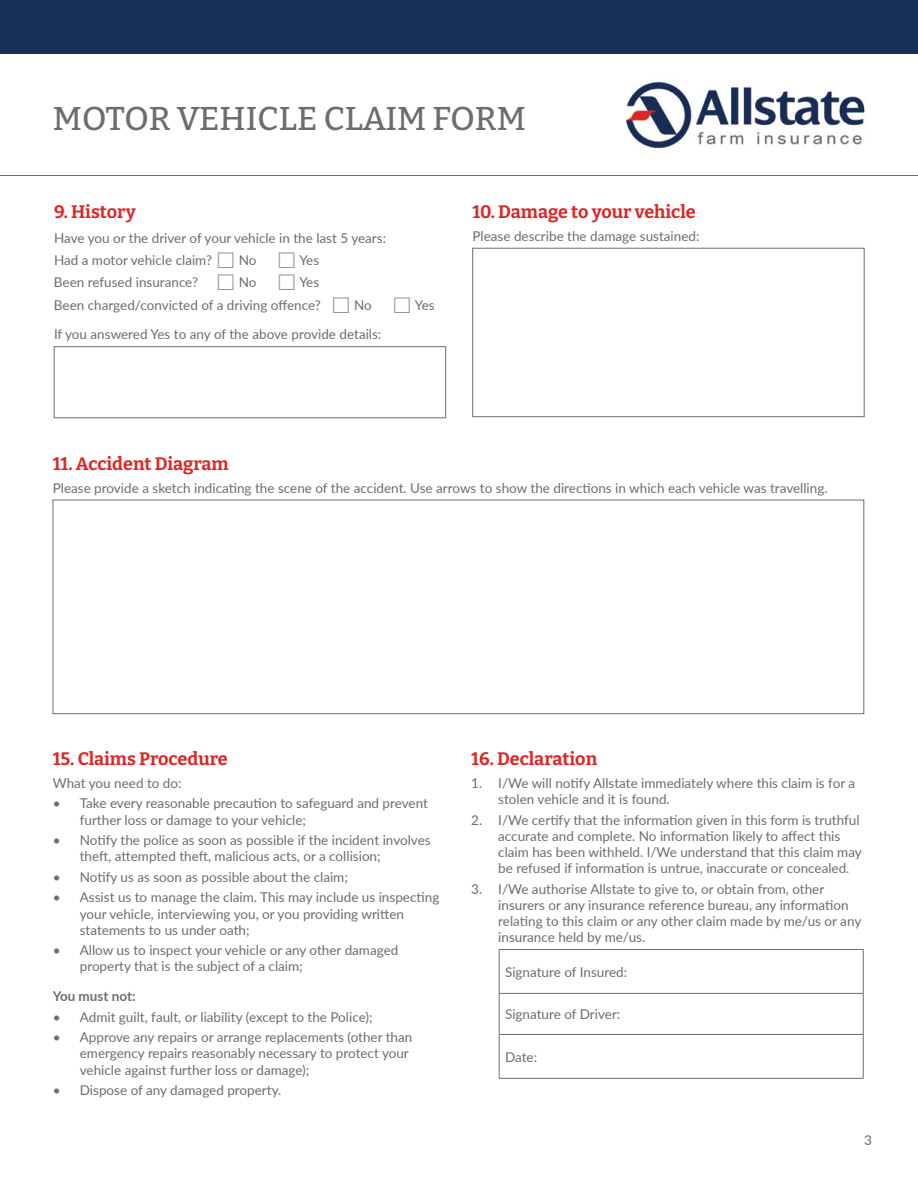
<style>
.page{position:relative;width:918px;height:1188px;background:#fff}
.page>*{position:absolute;margin:0;border:0;box-sizing:border-box;transform-origin:0 0}
.t1{font:100 33px "Bitter";color:#6c6d6d}
.t2{font:100 18px "Bitter";color:#dc2726}
.t3{font:13.5px/16.2px "Lato";color:#6c6d6d}
.t4{font:700 13.5px "Lato";color:#6c6d6d}
</style>
<div class="page">
<img style="left:626px;top:81px;width:239px;height:68px">
<div style="left:0;top:0;width:918px;height:54px;background:#172e56"></div>
<hr style="left:0;top:175px;width:918px;height:1px;background:#6c6d6d">
<div style="left:54px;top:346px;width:392px;height:72px;border:1px solid #6c6d6d"></div>
<div style="left:473px;top:248px;width:391px;height:169px;border:1px solid #6c6d6d"></div>
<div style="left:53px;top:500px;width:811px;height:214px;border:1px solid #6c6d6d"></div>
<hr style="left:499px;top:949px;width:364px;height:1px;background:#6c6d6d">
<hr style="left:499px;top:950px;width:1px;height:43px;background:#6c6d6d">
<hr style="left:863px;top:950px;width:1px;height:43px;background:#6c6d6d">
<hr style="left:499px;top:993px;width:364px;height:1px;background:#6c6d6d">
<hr style="left:499px;top:994px;width:1px;height:40px;background:#6c6d6d">
<hr style="left:863px;top:994px;width:1px;height:40px;background:#6c6d6d">
<hr style="left:499px;top:1034px;width:364px;height:1px;background:#6c6d6d">
<hr style="left:499px;top:1035px;width:1px;height:43px;background:#6c6d6d">
<hr style="left:863px;top:1035px;width:1px;height:43px;background:#6c6d6d">
<hr style="left:499px;top:1078px;width:364px;height:1px;background:#6c6d6d">
<h1 class="t1" style="left:53px;top:105px;width:475px">MOTOR VEHICLE CLAIM FORM</h1>
<h2 class="t2" style="left:54px;top:202px;width:83px">9. History</h2>
<p class="t3" style="left:54px;top:226px;width:334px;line-height:22.4px">Have you or the driver of your vehicle in the last 5 years:<br>Had a motor vehicle claim?</p>
<p class="t3" style="left:239px;top:252px;width:19px">No</p>
<p class="t3" style="left:299px;top:252px;width:21px">Yes</p>
<p class="t3" style="left:54px;top:274px;width:146px">Been refused insurance?</p>
<p class="t3" style="left:239px;top:274px;width:19px">No</p>
<p class="t3" style="left:54px;top:272px;width:268px;line-height:22.4px;text-align:right">Yes<br>Been charged/convicted of a driving offence?</p>
<p class="t3" style="left:354px;top:296px;width:19px">No</p>
<p class="t3" style="left:415px;top:297px;width:21px">Yes</p>
<p class="t3" style="left:54px;top:326px;width:329px">If you answered Yes to any of the above provide details:</p>
<h2 class="t2" style="left:472px;top:202px;width:225px">10. Damage to your vehicle</h2>
<p class="t3" style="left:472px;top:227px;width:228px">Please describe the damage sustained:</p>
<h2 class="t2" style="left:53px;top:454px;width:177px">11. Accident Diagram</h2>
<p class="t3" style="left:53px;top:479px;width:776px">Please provide a sketch indicating the scene of the accident. Use arrows to show the directions in which each vehicle was travelling.</p>
<h2 class="t2" style="left:53px;top:749px;width:176px">15. Claims Procedure</h2>
<p class="t3" style="left:53px;top:774px;width:130px">What you need to do:</p>
<p class="t3" style="left:80px;top:796px;width:350px;text-indent:-27px">• Take every reasonable precaution to safeguard and prevent further loss or damage to your vehicle;</p>
<p class="t3" style="left:80px;top:832px;width:352px;text-indent:-27px">• Notify the police as soon as possible if the incident involves theft, attempted theft, malicious acts, or a collision;</p>
<p class="t3" style="left:53px;top:869px;width:297px">• Notify us as soon as possible about the claim;</p>
<p class="t3" style="left:80px;top:890px;width:361px;text-indent:-27px">• Assist us to manage the claim. This may include us inspecting your vehicle, interviewing you, or you providing written statements to us under oath;</p>
<p class="t3" style="left:80px;top:942px;width:320px;text-indent:-27px">• Allow us to inspect your vehicle or any other damaged property that is the subject of a claim;</p>
<p class="t4" style="left:53px;top:989px;width:84px">You must not:</p>
<p class="t3" style="left:53px;top:1009px;width:321px">• Admit guilt, fault, or liability (except to the Police);</p>
<p class="t3" style="left:80px;top:1029px;width:334px;text-indent:-27px">• Approve any repairs or arrange replacements (other than emergency repairs reasonably necessary to protect your vehicle against further loss or damage);</p>
<p class="t3" style="left:53px;top:1082px;width:230px">• Dispose of any damaged property.</p>
<h2 class="t2" style="left:471px;top:749px;width:127px">16. Declaration</h2>
<p class="t3" style="left:498px;top:774px;width:358px;text-indent:-27px">1. I/We will notify Allstate immediately where this claim is for a stolen vehicle and it is found.</p>
<p class="t3" style="left:498px;top:811px;width:365px;text-indent:-27px">2. I/We certify that the information given in this form is truthful accurate and complete. No information likely to affect this claim has been withheld. I/We understand that this claim may be refused if information is untrue, inaccurate or concealed.</p>
<p class="t3" style="left:498px;top:880px;width:365px;text-indent:-27px">3. I/We authorise Allstate to give to, or obtain from, other insurers or any insurance reference bureau, any information relating to this claim or any other claim made by me/us or any insurance held by me/us.</p>
<p class="t3" style="left:505px;top:963px;width:123px">Signature of Insured:</p>
<p class="t3" style="left:505px;top:1006px;width:117px">Signature of Driver:</p>
<p class="t3" style="left:505px;top:1048px;width:34px">Date:</p>
<p class="t3" style="left:864px;top:1131px;width:9px">3</p>
</div>
